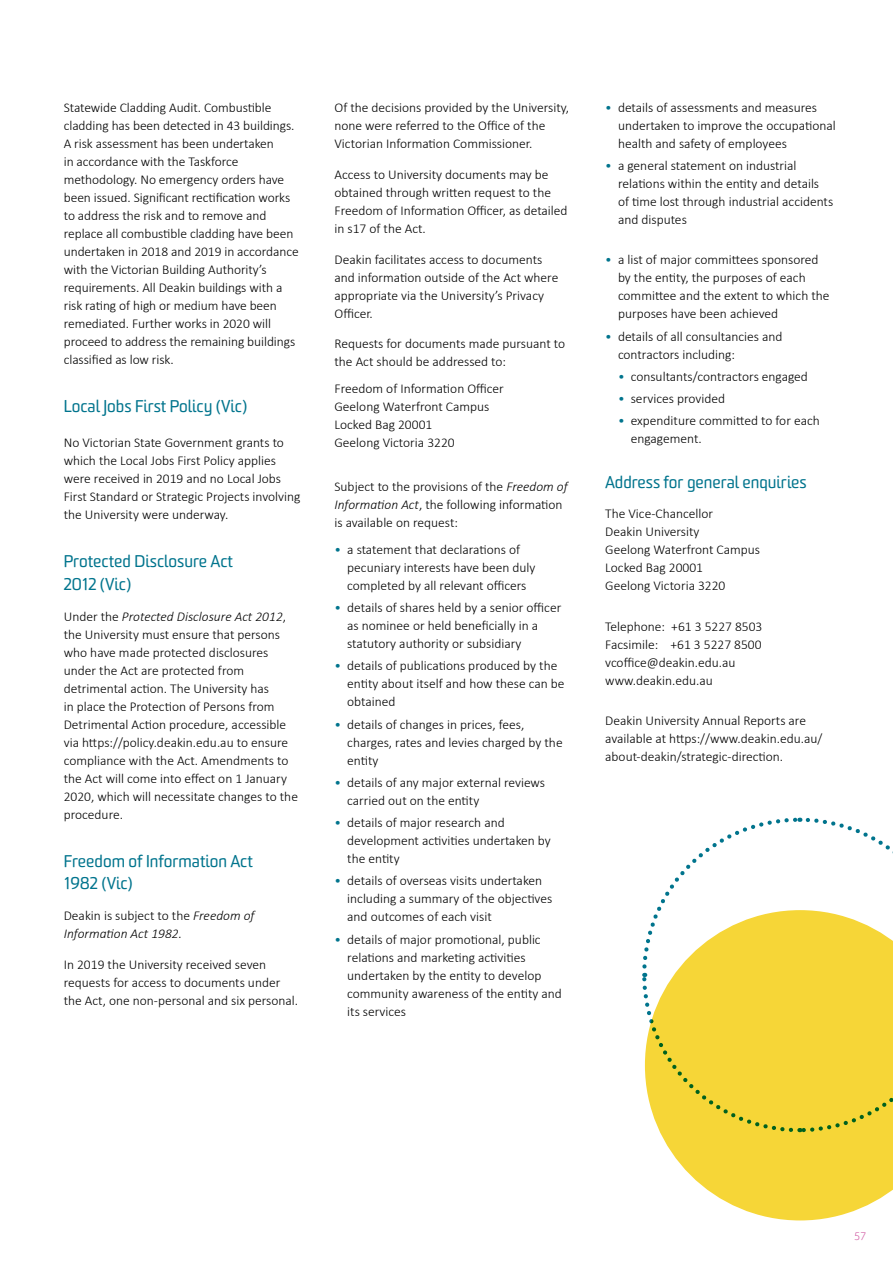
<style>
.page{position:relative;width:893px;height:1263px;background:#fff}
.page>*{position:absolute;margin:0;border:0;box-sizing:border-box;transform-origin:0 0}
.t1{font:16.5px/22.5px "Sommet Rounded";color:#00748d}
.t2{font:300 13.5px/18px "Calibri";color:#000}
.t3{font:italic 300 13.5px/18px "Calibri";color:#000}
.t4{font:300 10.5px "Sommet Rounded";color:#ce539e}
.s1{font-style:italic}
.s2{font-style:normal}
.s3{color:#00748d}
</style>
<div class="page">
<svg style="left:642px;top:817px;width:251px;height:251px"></svg>
<svg style="left:645px;top:910px;width:248px;height:310px;background:#f5db55"></svg>
<p class="t2" style="left:64px;top:99px;width:236px">Statewide Cladding Audit. Combustible cladding has been detected in 43 buildings.<br>A risk assessment has been undertaken<br>in accordance with the Taskforce methodology. No emergency orders have been issued. Significant rectification works to address the risk and to remove and replace all combustible cladding have been undertaken in 2018 and 2019 in accordance with the Victorian Building Authority’s requirements. All Deakin buildings with a risk rating of high or medium have been remediated. Further works in 2020 will proceed to address the remaining buildings classified as low risk.</p>
<p class="t1" style="left:64px;top:395px;width:185px">Local Jobs First Policy (Vic)</p>
<p class="t2" style="left:64px;top:434px;width:238px">No Victorian State Government grants to which the Local Jobs First Policy applies were received in 2019 and no Local Jobs First Standard or Strategic Projects involving the University were underway.</p>
<p class="t1" style="left:64px;top:550px;width:171px">Protected Disclosure Act<br>2012 (Vic)</p>
<p class="t2" style="left:64px;top:607px;width:236px">Under the <span class="s1">Protected Disclosure Act 2012</span>, the University must ensure that persons who have made protected disclosures under the Act are protected from detrimental action. The University has<br>in place the Protection of Persons from Detrimental Action procedure, accessible via https://policy.deakin.edu.au to ensure compliance with the Act. Amendments to the Act will come into effect on 1 January 2020, which will necessitate changes to the procedure.</p>
<p class="t1" style="left:64px;top:849px;width:191px">Freedom of Information Act<br>1982 (Vic)</p>
<p class="t3" style="left:64px;top:906px;width:192px"><span class="s2">Deakin is subject to the</span> Freedom of<br>Information Act 1982.</p>
<p class="t2" style="left:64px;top:955px;width:236px">In 2019 the University received seven requests for access to documents under the Act, one non-personal and six personal.</p>
<p class="t2" style="left:334px;top:99px;width:236px">Of the decisions provided by the University, none were referred to the Office of the<br>Victorian Information Commissioner.</p>
<p class="t2" style="left:334px;top:165px;width:235px">Access to University documents may be obtained through written request to the Freedom of Information Officer, as detailed in s17 of the Act.</p>
<p class="t2" style="left:334px;top:250px;width:225px">Deakin facilitates access to documents and information outside of the Act where appropriate via the University’s Privacy Officer.</p>
<p class="t2" style="left:334px;top:335px;width:232px">Requests for documents made pursuant to the Act should be addressed to:</p>
<p class="t2" style="left:334px;top:379px;width:171px">Freedom of Information Officer<br>Geelong Waterfront Campus<br>Locked Bag 20001<br>Geelong Victoria 3220</p>
<p class="t2" style="left:334px;top:478px;width:235px">Subject to the provisions of the <span class="s1">Freedom of<br>Information Act</span>, the following information is available on request:</p>
<p class="t2" style="left:347px;top:540px;width:190px;text-indent:-13px"><span class="s3">•</span> a statement that declarations of pecuniary interests have been duly completed by all relevant officers</p>
<p class="t2" style="left:347px;top:598px;width:216px;text-indent:-13px"><span class="s3">•</span> details of shares held by a senior officer as nominee or held beneficially in a statutory authority or subsidiary</p>
<p class="t2" style="left:347px;top:657px;width:219px;text-indent:-13px"><span class="s3">•</span> details of publications produced by the entity about itself and how these can be obtained</p>
<p class="t2" style="left:347px;top:715px;width:217px;text-indent:-13px"><span class="s3">•</span> details of changes in prices, fees, charges, rates and levies charged by the entity</p>
<p class="t2" style="left:347px;top:773px;width:199px;text-indent:-13px"><span class="s3">•</span> details of any major external reviews carried out on the entity</p>
<p class="t2" style="left:347px;top:813px;width:205px;text-indent:-13px"><span class="s3">•</span> details of major research and development activities undertaken by the entity</p>
<p class="t2" style="left:347px;top:872px;width:207px;text-indent:-13px"><span class="s3">•</span> details of overseas visits undertaken including a summary of the objectives and outcomes of each visit</p>
<p class="t2" style="left:347px;top:930px;width:216px;text-indent:-13px"><span class="s3">•</span> details of major promotional, public relations and marketing activities undertaken by the entity to develop community awareness of the entity and its services</p>
<p class="t2" style="left:618px;top:98px;width:219px;text-indent:-13px"><span class="s3">•</span> details of assessments and measures undertaken to improve the occupational health and safety of employees</p>
<p class="t2" style="left:618px;top:157px;width:217px;text-indent:-13px"><span class="s3">•</span> a general statement on industrial relations within the entity and details of time lost through industrial accidents and disputes</p>
<p class="t2" style="left:618px;top:251px;width:213px;text-indent:-13px"><span class="s3">•</span> a list of major committees sponsored by the entity, the purposes of each committee and the extent to which the purposes have been achieved</p>
<p class="t2" style="left:618px;top:327px;width:166px;text-indent:-13px"><span class="s3">•</span> details of all consultancies and contractors including:</p>
<p class="t2" style="left:618px;top:367px;width:191px"><span class="s3">•</span> consultants/contractors engaged</p>
<p class="t2" style="left:618px;top:390px;width:109px"><span class="s3">•</span> services provided</p>
<p class="t2" style="left:631px;top:412px;width:191px;text-indent:-13px"><span class="s3">•</span> expenditure committed to for each engagement.</p>
<p class="t1" style="left:605px;top:470px;width:203px">Address for general enquiries</p>
<p class="t2" style="left:605px;top:505px;width:156px">The Vice-Chancellor<br>Deakin University<br>Geelong Waterfront Campus<br>Locked Bag 20001<br>Geelong Victoria 3220</p>
<p class="t2" style="left:605px;top:617px;width:159px">Telephone: +61 3 5227 8503<br>Facsimile: +61 3 5227 8500 vcoffice@deakin.edu.au www.deakin.edu.au</p>
<p class="t2" style="left:605px;top:711px;width:219px">Deakin University Annual Reports are available at https://www.deakin.edu.au/ about-deakin/strategic-direction.</p>
<p class="t4" style="left:855px;top:1230px;width:13px">57</p>
</div>
